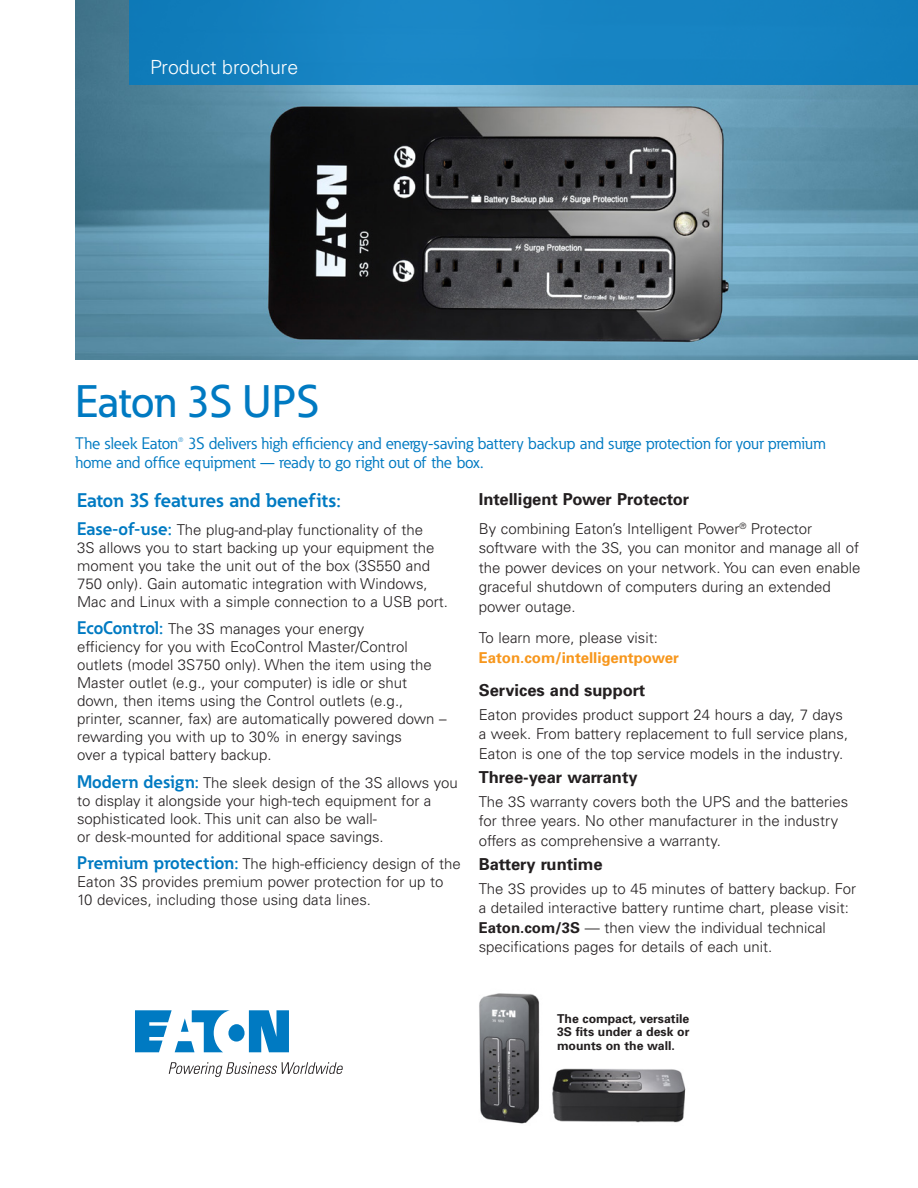
<style>
.page{position:relative;width:918px;height:1188px;background:#fff}
.page>*{position:absolute;margin:0;border:0;box-sizing:border-box;transform-origin:0 0}
.t1{font:500 45px "Eaton";letter-spacing:-.01em;color:#007ac2}
.t2{font:700 19.5px "Eaton";color:#007ac2}
.t3{font:300 19.5px "Univers";color:#fff}
.t4{font:16.5px/19.5px "Eaton";letter-spacing:-.005em;color:#007ac2}
.t5{font:700 16.5px "Univers";color:#231f20}
.t6{font:300 15px/18px "Univers";color:#231f20}
.t7{font:700 15px "Univers";color:#f7971d}
.t8{font:700 12.3px/13.8px "Univers";color:#231f20;text-align:justify}
.s1{font-family:"Eaton";font-weight:700;font-size:18px;color:#007ac2}
.s2{font-weight:700}
</style>
<div class="page">
<img style="left:479px;top:993px;width:61px;height:131px">
<img style="left:75px;top:0;width:843px;height:360px">
<div style="left:129px;top:0;width:789px;height:85px;background:#1682c1"></div>
<svg style="left:135px;top:1010px;width:154px;height:42px"></svg>
<svg style="left:169px;top:1062px;width:174px;height:15px"></svg>
<img style="left:552px;top:1068px;width:134px;height:55px">
<h2 class="t3" style="left:150px;top:55px;width:150px">Product brochure</h2>
<h1 class="t1" style="left:75px;top:374px;width:245px">Eaton 3S UPS</h1>
<p class="t4" style="left:75px;top:433px;width:752px">The sleek Eaton® 3S delivers high efficiency and energy-saving battery backup and surge protection for your premium home and office equipment — ready to go right out of the box.</p>
<h2 class="t2" style="left:77px;top:488px;width:265px">Eaton 3S features and benefits:</h2>
<p class="t6" style="left:77px;top:520px;width:372px"><span class="s1">Ease-of-use:</span> The plug-and-play functionality of the<br>3S allows you to start backing up your equipment the moment you take the unit out of the box (3S550 and 750 only). Gain automatic integration with Windows, Mac and Linux with a simple connection to a USB port.</p>
<p class="t6" style="left:77px;top:620px;width:371px"><span class="s1">EcoControl:</span> The 3S manages your energy<br>efficiency for you with EcoControl Master/Control outlets (model 3S750 only). When the item using the Master outlet (e.g., your computer) is idle or shut down, then items using the Control outlets (e.g., printer, scanner, fax) are automatically powered down – rewarding you with up to 30% in energy savings<br>over a typical battery backup.</p>
<p class="t6" style="left:77px;top:773px;width:382px"><span class="s1">Modern design:</span> The sleek design of the 3S allows you to display it alongside your high-tech equipment for a sophisticated look. This unit can also be wall-<br>or desk-mounted for additional space savings.</p>
<p class="t6" style="left:77px;top:855px;width:385px"><span class="s1">Premium protection:</span> The high-efficiency design of the<br>Eaton 3S provides premium power protection for up to<br>10 devices, including those using data lines.</p>
<p class="t5" style="left:479px;top:489px;width:212px">Intelligent Power Protector</p>
<p class="t6" style="left:479px;top:519px;width:383px;line-height:19.5px">By combining Eaton’s Intelligent Power<sup>®</sup> Protector software with the 3S, you can monitor and manage all of the power devices on your network. You can even enable graceful shutdown of computers during an extended power outage.</p>
<p class="t6" style="left:479px;top:629px;width:181px">To learn more, please visit:</p>
<p class="t7" style="left:479px;top:648px;width:202px">Eaton.com/intelligentpower</p>
<p class="t5" style="left:479px;top:680px;width:168px">Services and support</p>
<p class="t6" style="left:479px;top:705px;width:371px;line-height:19.5px">Eaton provides product support 24 hours a day, 7 days a week. From battery replacement to full service plans,<br>Eaton is one of the top service models in the industry.</p>
<p class="t5" style="left:479px;top:767px;width:160px">Three-year warranty</p>
<p class="t6" style="left:479px;top:792px;width:371px;line-height:19.5px">The 3S warranty covers both the UPS and the batteries for three years. No other manufacturer in the industry offers as comprehensive a warranty.</p>
<p class="t5" style="left:479px;top:854px;width:125px">Battery runtime</p>
<p class="t6" style="left:479px;top:879px;width:379px;line-height:19.5px">The 3S provides up to 45 minutes of battery backup. For a detailed interactive battery runtime chart, please visit:<br><span class="s2">Eaton.com/3S</span> — then view the individual technical specifications pages for details of each unit.</p>
<p class="t8" style="left:557px;top:1011px;width:134px">The compact, versatile 3S fits under a desk or mounts on the wall.</p>
</div>
